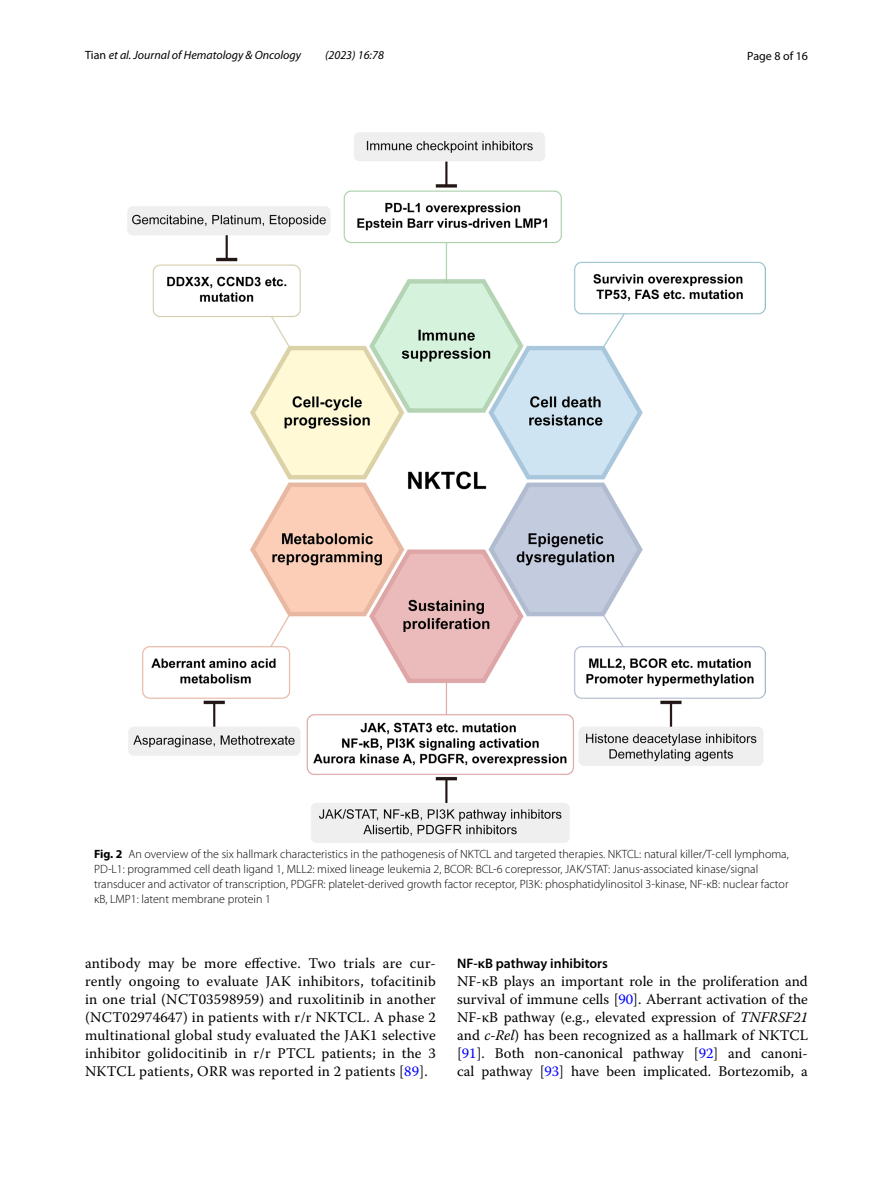
<style>
.page{position:relative;width:893px;height:1187px;background:#fff}
.page>*{position:absolute;margin:0;border:0;box-sizing:border-box;transform-origin:0 0}
.t1{font:14.7px/18px "Warnock Pro";letter-spacing:.01em;color:#000;text-align:justify}
.t2{font:600 13.8px "Myriad Pro";color:#000}
.t3{font:300 12px/15px "Myriad Pro";color:#000}
.t4{font:italic 12px "Myriad Pro";color:#000}
.t5{font:12px "Myriad Pro";color:#000}
.s1{font-style:normal}
.s2{font-weight:700}
.s3{color:#00f}
.s4{font-style:italic}
</style>
<div class="page">
<img style="left:128px;top:133px;width:637px;height:709px">
<p class="t4" style="left:85px;top:48px;width:218px"><span class="s1">Tian</span> et al. Journal of Hematology &amp; Oncology</p>
<p class="t4" style="left:325px;top:48px;width:60px">(2023) 16:78</p>
<p class="t5" style="left:747px;top:48px;width:62px">Page 8 of 16</p>
<p class="t3" style="left:94px;top:846px;width:696px"><span class="s2">Fig. 2</span> An overview of the six hallmark characteristics in the pathogenesis of NKTCL and targeted therapies. NKTCL: natural killer/T-cell lymphoma, PD-L1: programmed cell death ligand 1, MLL2: mixed lineage leukemia 2, BCOR: BCL-6 corepressor, JAK/STAT: Janus-associated kinase/signal transducer and activator of transcription, PDGFR: platelet-derived growth factor receptor, PI3K: phosphatidylinositol 3-kinase, NF-κB: nuclear factor κB, LMP1: latent membrane protein 1</p>
<p class="t1" style="left:85px;top:953px;width:352px">antibody may be more effective. Two trials are cur&shy;rently ongoing to evaluate JAK inhibitors, tofacitinib in one trial (NCT03598959) and ruxolitinib in another (NCT02974647) in patients with r/r NKTCL. A phase 2 multinational global study evaluated the JAK1 selective inhibitor golidocitinib in r/r PTCL patients; in the 3<br>NKTCL patients, ORR was reported in 2 patients [<span class="s3">89</span>].</p>
<p class="t2" style="left:457px;top:954px;width:152px">NF‑κB pathway inhibitors</p>
<p class="t1" style="left:457px;top:971px;width:352px">NF-κB plays an important role in the proliferation and survival of immune cells [<span class="s3">90</span>]. Aberrant activation of the NF-κB pathway (e.g., elevated expression of <span class="s4">TNFRSF21 </span>and <span class="s4">c-Rel</span>) has been recognized as a hallmark of NKTCL [<span class="s3">91</span>]. Both non-canonical pathway [<span class="s3">92</span>] and canoni&shy;cal pathway [<span class="s3">93</span>] have been implicated. Bortezomib, a</p>
</div>
